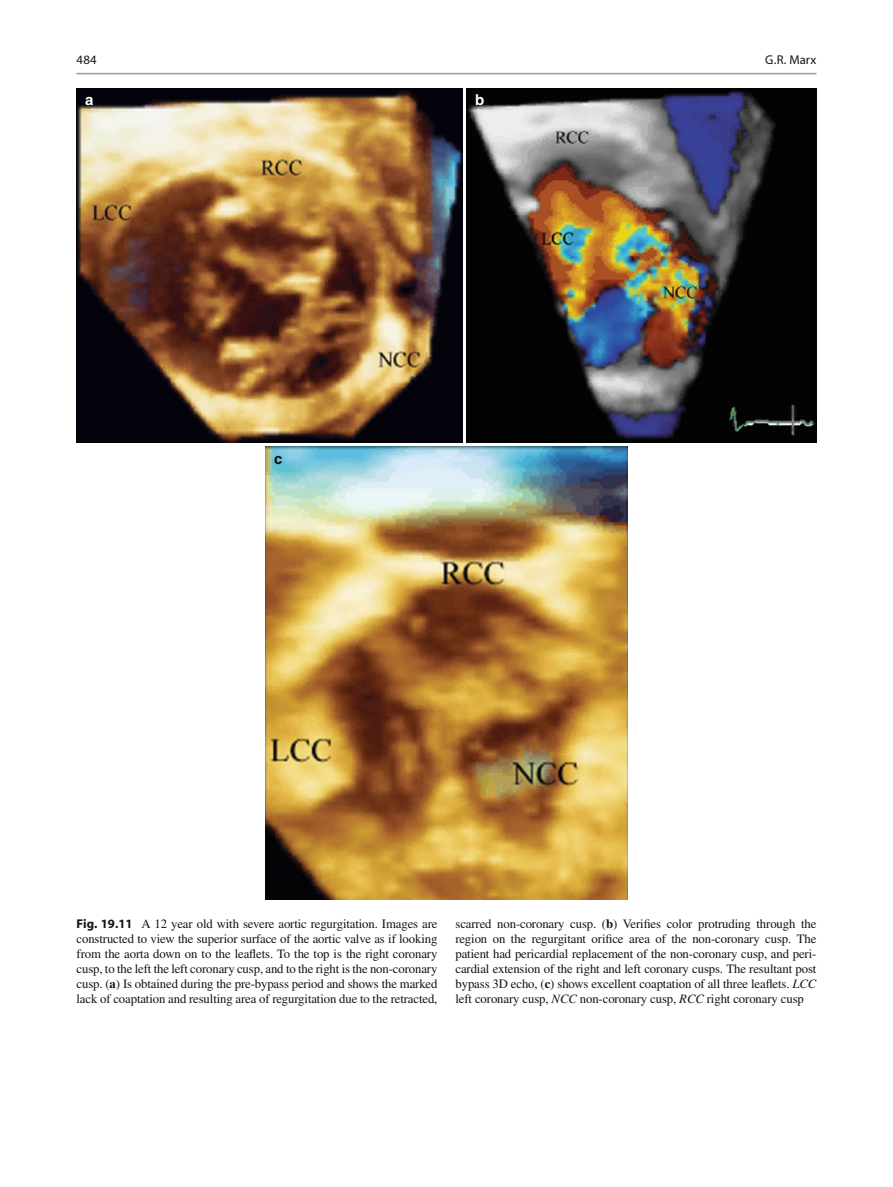
<style>
.page{position:relative;width:893px;height:1187px;background:#fff}
.page>*{position:absolute;margin:0;border:0;box-sizing:border-box;transform-origin:0 0}
.t1{font:700 15px "Helvetica";color:#fff}
.t2{font:700 15px "Helvetica";color:#131413}
.t3{font:12.75px/15px "Times";letter-spacing:-.01em;color:#131413;text-align:justify}
.t4{font:12.75px "Myriad";letter-spacing:.02em;color:#131413}
.s1{font-family:"Myriad";font-weight:700}
.s2{font-weight:700}
.s3{font-style:italic}
</style>
<div class="page">
<img style="left:77px;top:88px;width:386px;height:354px">
<img style="left:467px;top:88px;width:349px;height:354px">
<img style="left:266px;top:447px;width:361px;height:452px">
<hr style="left:77px;top:73px;width:739px;height:1px;background:#989898">
<p class="t4" style="left:77px;top:55px;width:22px">484</p>
<p class="t1" style="left:85px;top:91px;width:10px">a</p>
<p class="t2" style="left:274px;top:449px;width:10px">c</p>
<p class="t1" style="left:475px;top:91px;width:11px">b</p>
<p class="t4" style="left:765px;top:55px;width:53px">G.R. Marx</p>
<p class="t3" style="left:77px;top:917px;width:362px"><span class="s1">Fig. 19.11</span> A 12 year old with severe aortic regurgitation. Images are constructed to view the superior surface of the aortic valve as if looking from the aorta down on to the leaflets. To the top is the right coronary cusp, to the left the left coronary cusp, and to the right is the non-coronary cusp. ( <span class="s2">a</span> ) Is obtained during the pre-bypass period and shows the marked lack of coaptation and resulting area of regurgitation due to the retracted,</p>
<p class="t3" style="left:455px;top:917px;width:362px">scarred non-coronary cusp. ( <span class="s2">b</span> ) Verifies color protruding through the region on the regurgitant orifice area of the non-coronary cusp. The patient had pericardial replacement of the non-coronary cusp, and peri&shy;cardial extension of the right and left coronary cusps. The resultant post bypass 3D echo, ( <span class="s2">c</span> ) shows excellent coaptation of all three leaflets. <span class="s3">LCC </span>left coronary cusp, <span class="s3">NCC</span> non-coronary cusp, <span class="s3">RCC</span> right coronary cusp</p>
</div>
